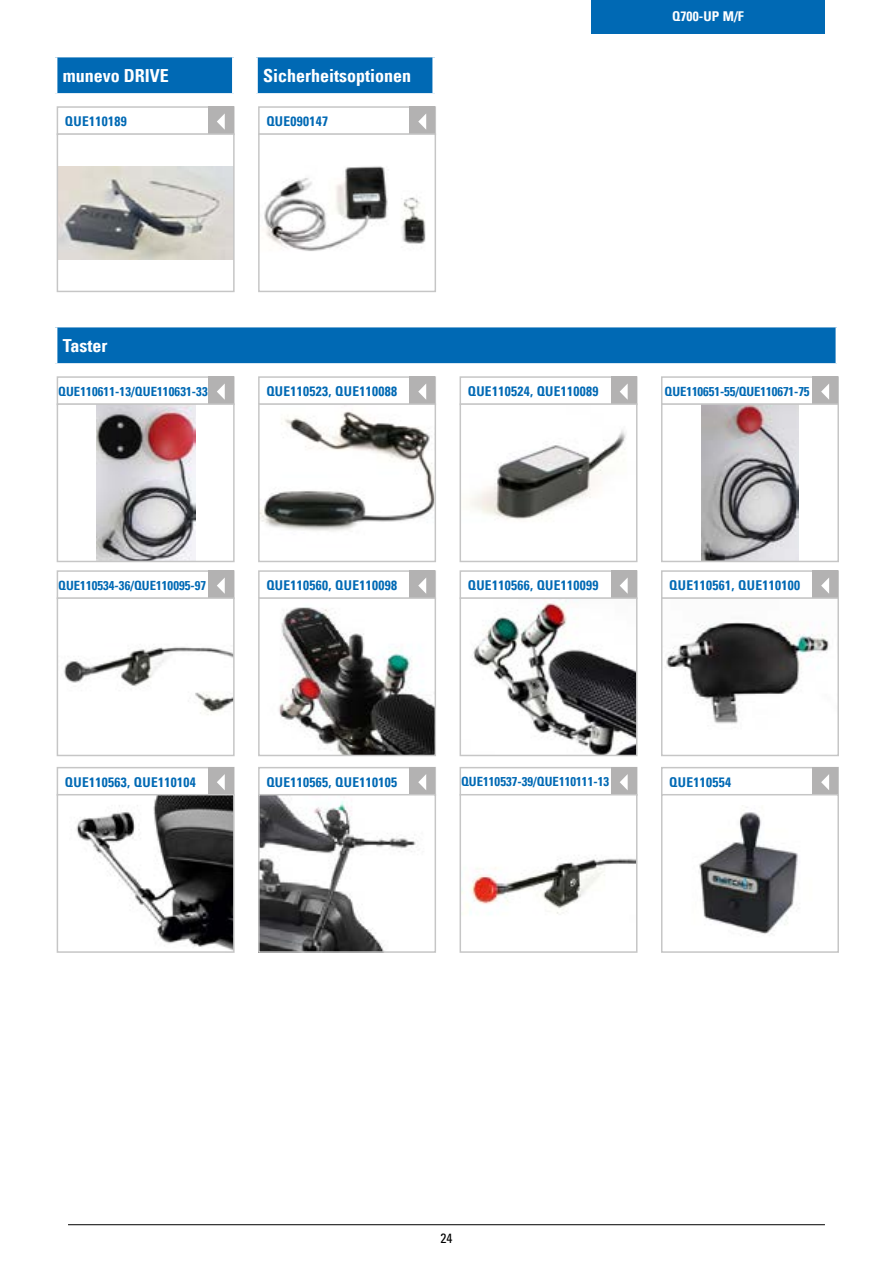
<style>
.page{position:relative;width:893px;height:1263px;background:#fff}
.page>*{position:absolute;margin:0;border:0;box-sizing:border-box;transform-origin:0 0}
.t1{font:18px "Univers Com 67 Bold Cond";color:#fff}
.t2{font:13.5px "Univers Com 67 Bold Cond";letter-spacing:.025em;color:#0069b4}
.t3{font:13.5px "Univers Com 67 Bold Cond";letter-spacing:.01em;color:#fff}
.t4{font:condensed 13.5px "Univers Com 57";color:#000}
.t5{font:12.75px "Univers Com 67 Bold Cond";letter-spacing:.005em;color:#0069b4}
</style>
<div class="page">
<div style="left:591px;top:0;width:234px;height:34px;background:#0069b4"></div>
<hr style="left:68px;top:1224px;width:757px;height:1px;background:#000">
<div style="left:57px;top:106px;width:178px;height:29px;border:2px solid #c6c6c6"></div>
<div style="left:208px;top:106px;width:26px;height:29px;background:#b3b2b2"></div>
<svg style="left:217px;top:113px;width:8px;height:17px"></svg>
<div style="left:258px;top:106px;width:178px;height:29px;border:2px solid #c6c6c6"></div>
<div style="left:409px;top:106px;width:26px;height:29px;background:#b3b2b2"></div>
<svg style="left:418px;top:114px;width:8px;height:15px"></svg>
<div style="left:57px;top:376px;width:178px;height:29px;border:2px solid #c6c6c6"></div>
<div style="left:208px;top:376px;width:26px;height:29px;background:#b3b2b2"></div>
<svg style="left:217px;top:384px;width:8px;height:16px"></svg>
<div style="left:57px;top:570px;width:178px;height:29px;border:2px solid #c6c6c6"></div>
<div style="left:208px;top:570px;width:26px;height:29px;background:#b3b2b2"></div>
<svg style="left:217px;top:578px;width:8px;height:16px"></svg>
<div style="left:57px;top:767px;width:178px;height:29px;border:2px solid #c6c6c6"></div>
<div style="left:208px;top:767px;width:26px;height:29px;background:#b3b2b2"></div>
<svg style="left:217px;top:774px;width:8px;height:16px"></svg>
<div style="left:258px;top:376px;width:178px;height:29px;border:2px solid #c6c6c6"></div>
<div style="left:409px;top:376px;width:26px;height:29px;background:#b3b2b2"></div>
<svg style="left:418px;top:384px;width:8px;height:15px"></svg>
<div style="left:258px;top:570px;width:178px;height:29px;border:2px solid #c6c6c6"></div>
<div style="left:409px;top:570px;width:26px;height:29px;background:#b3b2b2"></div>
<svg style="left:418px;top:578px;width:8px;height:16px"></svg>
<div style="left:258px;top:767px;width:178px;height:29px;border:2px solid #c6c6c6"></div>
<div style="left:409px;top:767px;width:26px;height:29px;background:#b3b2b2"></div>
<svg style="left:418px;top:774px;width:8px;height:16px"></svg>
<div style="left:661px;top:767px;width:178px;height:29px;border:2px solid #c6c6c6"></div>
<div style="left:812px;top:767px;width:26px;height:29px;background:#b3b2b2"></div>
<svg style="left:821px;top:774px;width:8px;height:16px"></svg>
<div style="left:460px;top:376px;width:177px;height:29px;border:2px solid #c6c6c6"></div>
<div style="left:611px;top:376px;width:26px;height:29px;background:#b3b2b2"></div>
<svg style="left:620px;top:384px;width:8px;height:16px"></svg>
<div style="left:460px;top:570px;width:177px;height:29px;border:2px solid #c6c6c6"></div>
<div style="left:611px;top:570px;width:26px;height:29px;background:#b3b2b2"></div>
<svg style="left:620px;top:578px;width:8px;height:16px"></svg>
<div style="left:460px;top:767px;width:177px;height:29px;border:2px solid #c6c6c6"></div>
<div style="left:611px;top:767px;width:26px;height:29px;background:#b3b2b2"></div>
<svg style="left:620px;top:774px;width:8px;height:16px"></svg>
<div style="left:661px;top:376px;width:178px;height:29px;border:2px solid #c6c6c6"></div>
<div style="left:812px;top:376px;width:26px;height:29px;background:#b3b2b2"></div>
<svg style="left:821px;top:384px;width:8px;height:16px"></svg>
<div style="left:661px;top:570px;width:178px;height:29px;border:2px solid #c6c6c6"></div>
<div style="left:812px;top:570px;width:26px;height:29px;background:#b3b2b2"></div>
<svg style="left:821px;top:578px;width:8px;height:16px"></svg>
<img style="left:60px;top:166px;width:172px;height:94px">
<div style="left:57px;top:133px;width:178px;height:159px;border:2px solid #c6c6c6"></div>
<img style="left:264px;top:166px;width:162px;height:85px">
<div style="left:258px;top:133px;width:178px;height:159px;border:2px solid #c6c6c6"></div>
<img style="left:63px;top:644px;width:169px;height:71px">
<div style="left:57px;top:597px;width:178px;height:159px;border:2px solid #c6c6c6"></div>
<img style="left:76px;top:797px;width:156px;height:153px">
<div style="left:57px;top:794px;width:178px;height:159px;border:2px solid #c6c6c6"></div>
<img style="left:261px;top:410px;width:172px;height:122px">
<div style="left:258px;top:403px;width:178px;height:159px;border:2px solid #c6c6c6"></div>
<img style="left:279px;top:607px;width:154px;height:146px">
<div style="left:258px;top:597px;width:178px;height:159px;border:2px solid #c6c6c6"></div>
<img style="left:261px;top:797px;width:155px;height:153px">
<div style="left:258px;top:794px;width:178px;height:159px;border:2px solid #c6c6c6"></div>
<img style="left:699px;top:805px;width:99px;height:129px">
<div style="left:661px;top:794px;width:178px;height:159px;border:2px solid #c6c6c6"></div>
<img style="left:470px;top:430px;width:156px;height:90px">
<div style="left:460px;top:403px;width:177px;height:159px;border:2px solid #c6c6c6"></div>
<img style="left:473px;top:600px;width:161px;height:153px">
<div style="left:460px;top:597px;width:177px;height:159px;border:2px solid #c6c6c6"></div>
<img style="left:466px;top:855px;width:168px;height:60px">
<div style="left:460px;top:794px;width:177px;height:159px;border:2px solid #c6c6c6"></div>
<img style="left:665px;top:622px;width:164px;height:102px">
<div style="left:661px;top:597px;width:178px;height:159px;border:2px solid #c6c6c6"></div>
<div style="left:56px;top:56px;width:178px;height:39px;background:#0069b4"></div>
<hr style="left:54px;top:54px;width:181px;height:3px;background:#fff">
<hr style="left:54px;top:57px;width:3px;height:36px;background:#fff">
<hr style="left:232px;top:57px;width:3px;height:36px;background:#fff">
<svg style="left:55px;top:93px;width:179px;height:2px"></svg>
<div style="left:256px;top:56px;width:178px;height:39px;background:#0069b4"></div>
<hr style="left:254px;top:54px;width:182px;height:3px;background:#fff">
<svg style="left:256px;top:57px;width:2px;height:36px"></svg>
<svg style="left:432px;top:57px;width:3px;height:36px"></svg>
<svg style="left:256px;top:93px;width:179px;height:2px"></svg>
<div style="left:56px;top:326px;width:781px;height:39px;background:#0069b4"></div>
<hr style="left:54px;top:324px;width:785px;height:3px;background:#fff">
<hr style="left:54px;top:327px;width:3px;height:36px;background:#fff">
<hr style="left:836px;top:327px;width:3px;height:36px;background:#fff">
<svg style="left:55px;top:363px;width:782px;height:2px;background:#eaf2f8"></svg>
<img style="left:96px;top:406px;width:99px;height:153px">
<div style="left:57px;top:403px;width:178px;height:159px;border:2px solid #c6c6c6"></div>
<img style="left:701px;top:406px;width:98px;height:153px">
<div style="left:661px;top:403px;width:178px;height:159px;border:2px solid #c6c6c6"></div>
<h1 class="t1" style="left:63px;top:64px;width:108px">munevo DRIVE</h1>
<h1 class="t1" style="left:263px;top:64px;width:150px">Sicherheitsoptionen</h1>
<p class="t2" style="left:65px;top:113px;width:63px">QUE110189</p>
<p class="t2" style="left:266px;top:113px;width:63px">QUE090147</p>
<p class="t3" style="left:672px;top:8px;width:73px">Q700-UP M/F</p>
<h1 class="t1" style="left:63px;top:334px;width:46px">Taster</h1>
<p class="t5" style="left:58px;top:383px;width:151px">QUE110611-13/QUE110631-33</p>
<p class="t2" style="left:266px;top:383px;width:132px">QUE110523, QUE110088</p>
<p class="t2" style="left:468px;top:383px;width:132px">QUE110524, QUE110089</p>
<p class="t5" style="left:665px;top:383px;width:146px">QUE110651-55/QUE110671-75</p>
<p class="t5" style="left:58px;top:577px;width:150px">QUE110534-36/QUE110095-97</p>
<p class="t2" style="left:266px;top:577px;width:132px">QUE110560, QUE110098</p>
<p class="t2" style="left:468px;top:577px;width:132px">QUE110566, QUE110099</p>
<p class="t2" style="left:669px;top:577px;width:132px">QUE110561, QUE110100</p>
<p class="t2" style="left:65px;top:774px;width:132px">QUE110563, QUE110104</p>
<p class="t2" style="left:266px;top:774px;width:132px">QUE110565, QUE110105</p>
<p class="t2" style="left:669px;top:774px;width:63px">QUE110554</p>
<p class="t5" style="left:461px;top:774px;width:150px">QUE110537-39/QUE110111-13</p>
<p class="t4" style="left:440px;top:1229px;width:13px">24</p>
</div>
